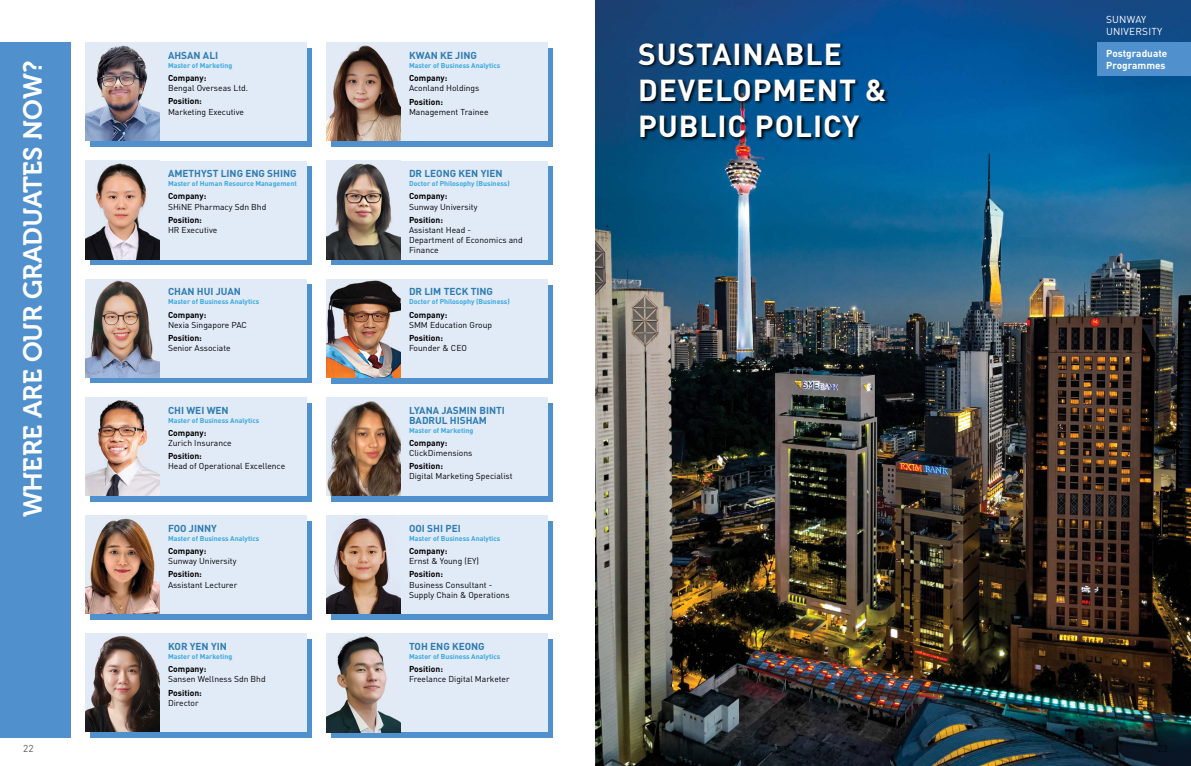
<style>
.page{position:relative;width:1191px;height:766px;background:#fff}
.page>*{position:absolute;margin:0;border:0;box-sizing:border-box;transform-origin:0 0}
.t1{font:700 30px "DIN Pro";letter-spacing:.03em;color:#fff}
.t2{font:26px "Museo 700";color:#fff}
.t3{font:700 10px "DIN Pro";color:#2e7cb1}
.t4{font:700 10px/12px "DIN Pro";color:#fff}
.t5{font:10px/12px "DIN Pro";letter-spacing:.02em;color:#fff}
.t6{font:10px "DIN Pro";color:#58595b}
.t7{font:8.5px/10.2px "DIN Pro";color:#000}
.t8{font:700 8.5px "DIN Pro";color:#000}
.t9{font:700 7px "DIN Pro";color:#39a8df}
</style>
<div class="page">
<img style="left:595px;top:0;width:596px;height:765px">
<svg style="left:331px;top:166px;width:222px;height:99px;background:#6198cc"></svg>
<div style="left:326px;top:161px;width:221px;height:98px;background:#e1eaf7"></div>
<img style="left:326px;top:163px;width:74px;height:96px">
<svg style="left:331px;top:285px;width:222px;height:98px;background:#659ccf"></svg>
<div style="left:326px;top:279px;width:221px;height:98px;background:#e1eaf7"></div>
<img style="left:326px;top:280px;width:74px;height:97px">
<svg style="left:331px;top:403px;width:222px;height:98px;background:#6299cd"></svg>
<div style="left:326px;top:397px;width:221px;height:98px;background:#e1eaf7"></div>
<img style="left:327px;top:401px;width:73px;height:94px">
<svg style="left:331px;top:521px;width:222px;height:98px;background:#6198cc"></svg>
<div style="left:326px;top:515px;width:221px;height:98px;background:#e1eaf7"></div>
<img style="left:326px;top:518px;width:74px;height:95px">
<svg style="left:331px;top:639px;width:222px;height:98px;background:#6298ca"></svg>
<div style="left:326px;top:633px;width:221px;height:98px;background:#e1eaf7"></div>
<img style="left:326px;top:636px;width:74px;height:95px">
<div style="left:90px;top:48px;width:222px;height:98px;background:#5091cd"></div>
<div style="left:85px;top:43px;width:222px;height:98px;background:#e1eaf7"></div>
<img style="left:85px;top:45px;width:74px;height:96px">
<div style="left:90px;top:284px;width:222px;height:99px;background:#5091cd"></div>
<div style="left:85px;top:279px;width:222px;height:98px;background:#e1eaf7"></div>
<img style="left:85px;top:280px;width:74px;height:97px">
<div style="left:90px;top:403px;width:222px;height:98px;background:#5091cd"></div>
<div style="left:85px;top:397px;width:222px;height:98px;background:#e1eaf7"></div>
<img style="left:85px;top:400px;width:74px;height:95px">
<div style="left:90px;top:521px;width:222px;height:98px;background:#5091cd"></div>
<div style="left:85px;top:515px;width:222px;height:98px;background:#e1eaf7"></div>
<img style="left:85px;top:518px;width:74px;height:95px">
<div style="left:90px;top:639px;width:222px;height:98px;background:#5091cd"></div>
<div style="left:85px;top:633px;width:222px;height:98px;background:#e1eaf7"></div>
<img style="left:85px;top:636px;width:74px;height:95px">
<div style="left:331px;top:48px;width:222px;height:98px;background:#5091cd"></div>
<div style="left:326px;top:43px;width:221px;height:98px;background:#e1eaf7"></div>
<img style="left:326px;top:45px;width:74px;height:96px">
<div style="left:0;top:43px;width:71px;height:694px;background:#5091cd"></div>
<svg style="left:638px;top:42px;width:252px;height:99px;background:#043d6b"></svg>
<div style="left:1098px;top:43px;width:93px;height:33px;background:#5091cd"></div>
<div style="left:90px;top:166px;width:222px;height:99px;background:#5091cd"></div>
<div style="left:85px;top:161px;width:222px;height:98px;background:#e1eaf7"></div>
<img style="left:85px;top:163px;width:74px;height:96px">
<h2 class="t2" style="left:18px;top:517px;width:458px;rotate:-90deg">WHERE ARE OUR GRADUATES NOW?</h2>
<p class="t6" style="left:23px;top:740px;width:12px">22</p>
<p class="t3" style="left:168px;top:48px;width:41px">AHSAN ALI</p>
<p class="t9" style="left:168px;top:61px;width:66px">Master of Marketing</p>
<p class="t8" style="left:168px;top:72px;width:40px">Company:</p>
<p class="t7" style="left:168px;top:83px;width:82px">Bengal Overseas Ltd.</p>
<p class="t8" style="left:168px;top:96px;width:35px">Position:</p>
<p class="t7" style="left:168px;top:106px;width:77px">Marketing Executive</p>
<p class="t3" style="left:168px;top:167px;width:8px">AMETHY</p>
<p class="t3" style="left:207px;top:167px;width:21px">ST LING</p>
<p class="t3" style="left:245px;top:167px;width:8px">ENG</p>
<p class="t3" style="left:267px;top:167px;width:13px">SHING</p>
<p class="t9" style="left:168px;top:179px;width:130px">Master of H uman Resource Management</p>
<p class="t8" style="left:168px;top:190px;width:40px">Company:</p>
<p class="t7" style="left:168px;top:201px;width:100px">SHiNE Pharmacy Sdn Bhd</p>
<p class="t8" style="left:168px;top:214px;width:35px">Position:</p>
<p class="t7" style="left:168px;top:224px;width:51px">HR Executive</p>
<p class="t3" style="left:168px;top:285px;width:14px">CHAN</p>
<p class="t3" style="left:197px;top:285px;width:6px">HUI</p>
<p class="t3" style="left:216px;top:285px;width:13px">JUAN</p>
<p class="t9" style="left:168px;top:297px;width:93px">Master of Business Analytics</p>
<p class="t8" style="left:168px;top:308px;width:40px">Company:</p>
<p class="t7" style="left:168px;top:319px;width:80px">Nexia Singapore PAC</p>
<p class="t8" style="left:168px;top:332px;width:35px">Position:</p>
<p class="t7" style="left:168px;top:342px;width:64px">Senior Associate</p>
<p class="t3" style="left:168px;top:403px;width:26px">CHI WEI</p>
<p class="t3" style="left:207px;top:403px;width:9px">WEN</p>
<p class="t9" style="left:168px;top:415px;width:93px">Master of Business Analytics</p>
<p class="t8" style="left:168px;top:427px;width:40px">Company:</p>
<p class="t7" style="left:168px;top:437px;width:65px">Zurich Insurance</p>
<p class="t8" style="left:168px;top:450px;width:35px">Position:</p>
<p class="t7" style="left:168px;top:460px;width:119px">Head of Operational Excellence</p>
<p class="t3" style="left:168px;top:521px;width:7px">FOO</p>
<p class="t3" style="left:189px;top:521px;width:12px">JINNY</p>
<p class="t9" style="left:168px;top:533px;width:93px">Master of Business Analytics</p>
<p class="t8" style="left:168px;top:545px;width:40px">Company:</p>
<p class="t7" style="left:168px;top:555px;width:70px">Sunway University</p>
<p class="t8" style="left:168px;top:568px;width:35px">Position:</p>
<p class="t7" style="left:168px;top:579px;width:71px">Assistant Lecturer</p>
<p class="t3" style="left:168px;top:639px;width:29px">KOR YEN</p>
<p class="t3" style="left:211px;top:639px;width:7px">YIN</p>
<p class="t9" style="left:168px;top:651px;width:66px">Master of Marketing</p>
<p class="t8" style="left:168px;top:663px;width:40px">Company:</p>
<p class="t7" style="left:168px;top:673px;width:99px">Sansen Wellness Sdn Bhd</p>
<p class="t8" style="left:168px;top:686px;width:35px">Position:</p>
<p class="t7" style="left:168px;top:697px;width:32px">Director</p>
<p class="t3" style="left:409px;top:48px;width:15px">KWAN</p>
<p class="t3" style="left:440px;top:48px;width:27px">KE JING</p>
<p class="t9" style="left:409px;top:61px;width:93px">Master of Business Analytics</p>
<p class="t8" style="left:409px;top:72px;width:40px">Company:</p>
<p class="t7" style="left:409px;top:83px;width:72px">Aconland Holdings</p>
<p class="t8" style="left:409px;top:96px;width:35px">Position:</p>
<p class="t7" style="left:409px;top:106px;width:81px">Management Trainee</p>
<p class="t3" style="left:409px;top:167px;width:23px">DR LEONG</p>
<p class="t3" style="left:458px;top:167px;width:29px">KEN YIEN</p>
<p class="t9" style="left:409px;top:179px;width:102px">Doctor of Philosophy (Business)</p>
<p class="t8" style="left:409px;top:190px;width:40px">Company:</p>
<p class="t7" style="left:409px;top:201px;width:70px">Sunway University</p>
<p class="t8" style="left:409px;top:214px;width:35px">Position:</p>
<p class="t7" style="left:409px;top:224px;width:115px">Assistant Head -<br>Department of Economics and<br>Finance</p>
<p class="t3" style="left:409px;top:285px;width:22px">DR LIM</p>
<p class="t3" style="left:444px;top:285px;width:34px">TECK TING</p>
<p class="t9" style="left:409px;top:297px;width:102px">Doctor of Philosophy (Business)</p>
<p class="t8" style="left:409px;top:309px;width:40px">Company:</p>
<p class="t7" style="left:409px;top:319px;width:85px">SMM Education Group</p>
<p class="t8" style="left:409px;top:332px;width:35px">Position:</p>
<p class="t7" style="left:409px;top:342px;width:59px">Founder &amp; CEO</p>
<p class="t3" style="left:409px;top:403px;width:7px">LYANA</p>
<p class="t3" style="left:441px;top:403px;width:24px">JASMIN</p>
<p class="t3" style="left:479px;top:403px;width:12px">BINTI</p>
<p class="t3" style="left:409px;top:413px;width:14px">BADRUL</p>
<p class="t3" style="left:450px;top:413px;width:24px">HISHAM</p>
<p class="t9" style="left:409px;top:425px;width:66px">Master of Marketing</p>
<p class="t8" style="left:409px;top:437px;width:40px">Company:</p>
<p class="t7" style="left:409px;top:447px;width:65px">ClickDimensions</p>
<p class="t8" style="left:409px;top:460px;width:35px">Position:</p>
<p class="t7" style="left:409px;top:471px;width:105px">Digital Marketing Specialist</p>
<p class="t3" style="left:409px;top:521px;width:6px">OOI</p>
<p class="t3" style="left:427px;top:521px;width:24px">SHI PEI</p>
<p class="t9" style="left:409px;top:533px;width:93px">Master of Business Analytics</p>
<p class="t8" style="left:409px;top:545px;width:40px">Company:</p>
<p class="t7" style="left:409px;top:555px;width:71px">Ernst &amp; Young (EY)</p>
<p class="t8" style="left:409px;top:568px;width:35px">Position:</p>
<p class="t7" style="left:409px;top:579px;width:102px">Business Consultant -<br>Supply Chain &amp; Operations</p>
<p class="t3" style="left:409px;top:639px;width:7px">TOH</p>
<p class="t3" style="left:430px;top:639px;width:8px">ENG</p>
<p class="t3" style="left:452px;top:639px;width:14px">KEONG</p>
<p class="t9" style="left:409px;top:651px;width:93px">Master of Business Analytics</p>
<p class="t8" style="left:409px;top:663px;width:35px">Position:</p>
<p class="t7" style="left:409px;top:673px;width:102px">Freelance Digital Marketer</p>
<h1 class="t1" style="left:638px;top:34px;width:77px">SUSTAINA</h1>
<h1 class="t1" style="left:785px;top:34px;width:38px">BLE</h1>
<h1 class="t1" style="left:638px;top:70px;width:21px">DEVELOPMENT</h1>
<h1 class="t1" style="left:865px;top:70px;width:23px">&amp;</h1>
<h1 class="t1" style="left:638px;top:106px;width:134px">PUBLIC POLI</h1>
<h1 class="t1" style="left:823px;top:106px;width:38px">CY</h1>
<p class="t5" style="left:1106px;top:12px;width:58px">SUNWAY<br>UNIVERSITY</p>
<p class="t4" style="left:1106px;top:47px;width:63px">Postgraduate<br>Programmes</p>
</div>
